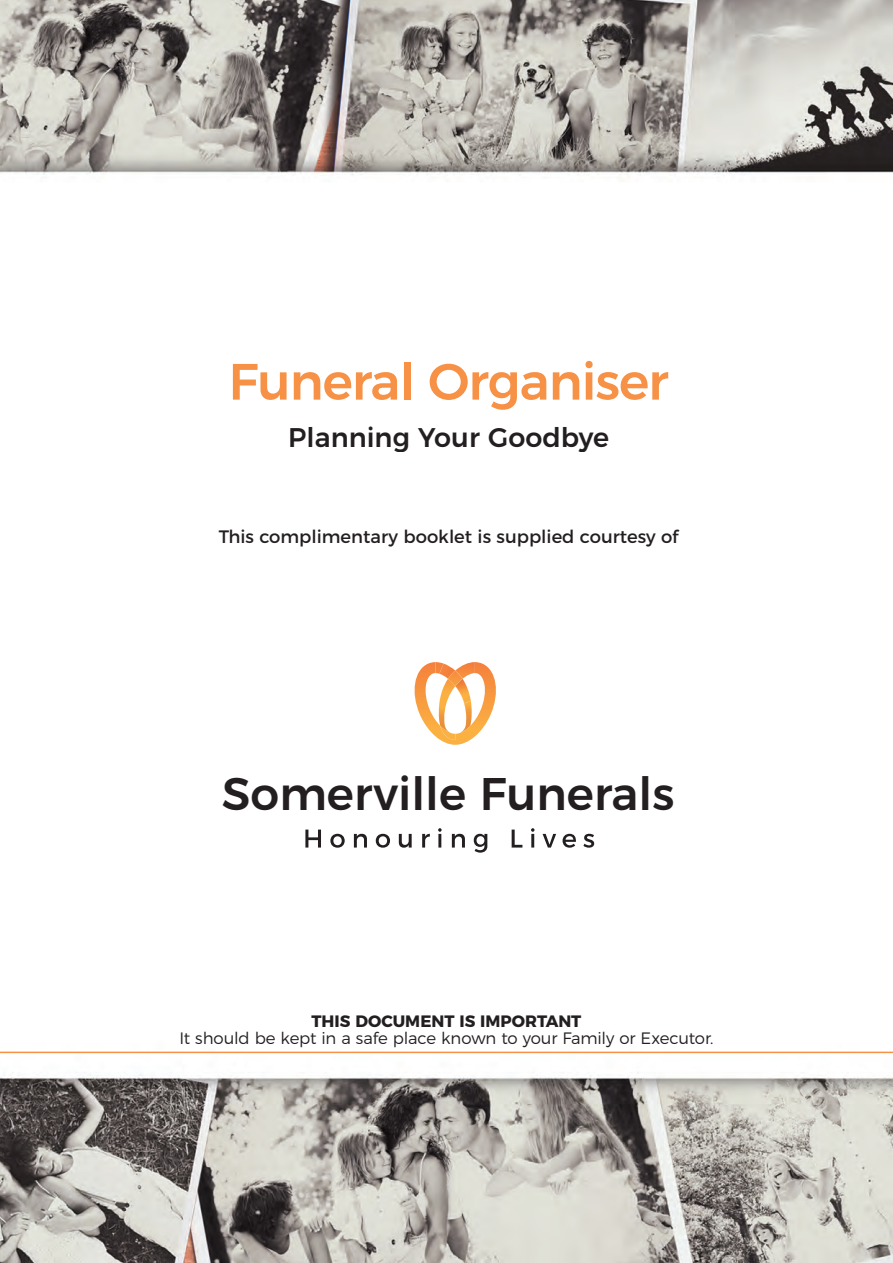
<style>
.page{position:relative;width:893px;height:1263px;background:#fff}
.page>*{position:absolute;margin:0;border:0;box-sizing:border-box;transform-origin:0 0}
.t1{font:500 51px "Montserrat";letter-spacing:-.02em;color:#f69146}
.t2{font:500 45.75px "Montserrat";color:#231f20}
.t3{font:500 27px "Montserrat";color:#231f20}
.t4{font:18px "Montserrat";color:#231f20}
.Body_Copy{font:300 16.5px/16.5px "Montserrat";letter-spacing:-.01em;color:#231f20;text-align:center}
.s1{font-weight:700}
</style>
<div class="page">
<img style="left:0;top:0;width:893px;height:1263px">
<hr style="left:0;top:1052px;width:893px;height:1px;background:#f69146">
<svg style="left:410px;top:662px;width:90px;height:83px"></svg>
<img style="left:448px;top:670px;width:15px;height:16px">
<svg style="left:305px;top:829px;width:16px;height:18px"></svg>
<svg style="left:330px;top:834px;width:15px;height:14px"></svg>
<svg style="left:354px;top:834px;width:13px;height:13px"></svg>
<svg style="left:376px;top:834px;width:14px;height:14px"></svg>
<svg style="left:399px;top:834px;width:13px;height:14px"></svg>
<svg style="left:422px;top:834px;width:8px;height:13px"></svg>
<svg style="left:438px;top:828px;width:4px;height:19px"></svg>
<svg style="left:452px;top:834px;width:13px;height:13px"></svg>
<svg style="left:474px;top:834px;width:13px;height:19px"></svg>
<svg style="left:512px;top:829px;width:10px;height:18px"></svg>
<svg style="left:531px;top:828px;width:3px;height:19px"></svg>
<svg style="left:543px;top:834px;width:13px;height:13px"></svg>
<svg style="left:563px;top:834px;width:13px;height:14px"></svg>
<svg style="left:583px;top:834px;width:11px;height:14px"></svg>
<h1 class="t1" style="left:228px;top:340px;width:442px">Funeral Organiser</h1>
<h3 class="t3" style="left:288px;top:415px;width:322px">Planning Your Goodbye</h3>
<p class="t4" style="left:219px;top:522px;width:461px">This complimentary booklet is supplied courtesy of</p>
<p class="t2" style="left:222px;top:756px;width:454px">Somerville Funerals</p>
<p class="Body_Copy" style="left:179px;top:1011px;width:536px"><span class="s1">THIS DOCUMENT IS IMPORTANT<br></span>It should be kept in a safe place known to your Family or Executor.</p>
</div>
